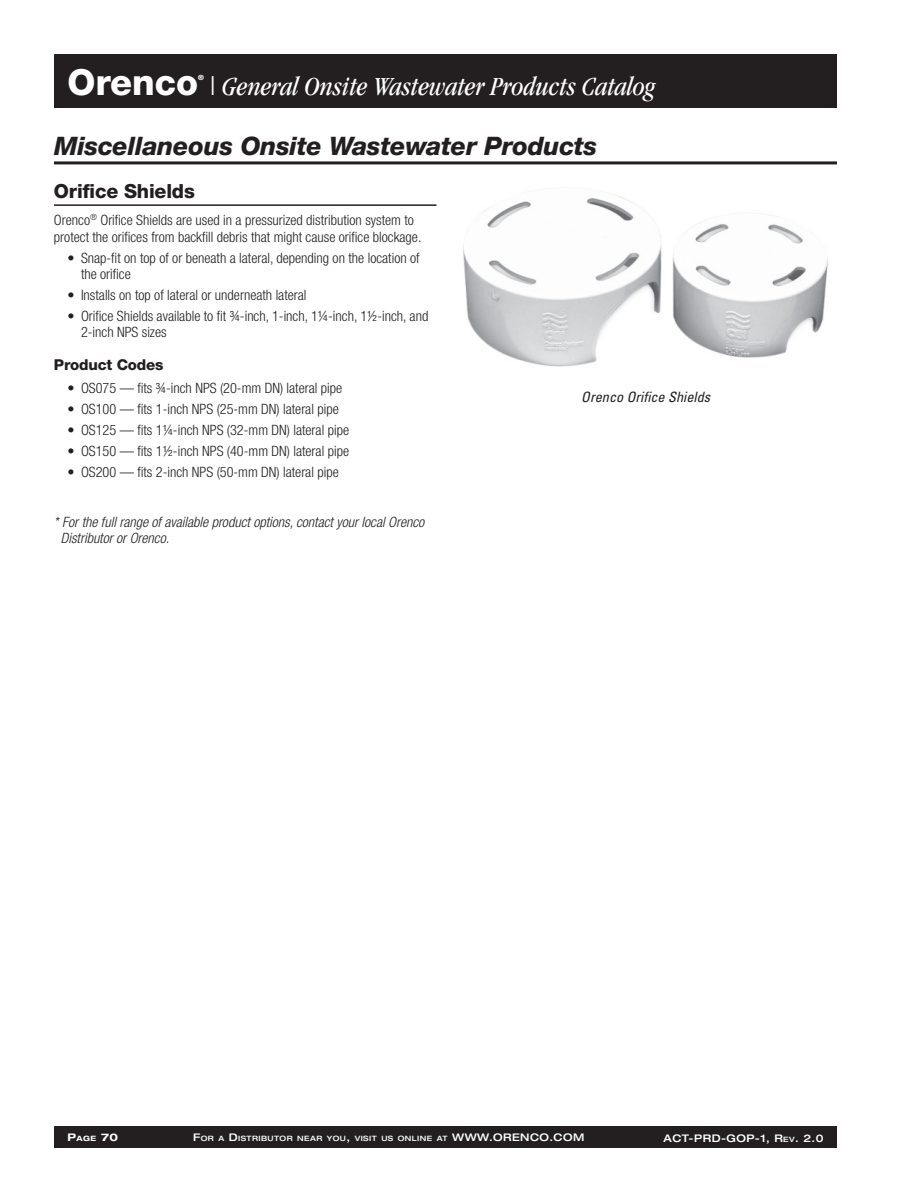
<style>
.page{position:relative;width:918px;height:1188px;background:#fff}
.page>*{position:absolute;margin:0;border:0;box-sizing:border-box;transform-origin:0 0}
.t1{font:800 36px "Helvetica Neue";color:#fff}
.t2{font:italic condensed 27px "Garamond";color:#fff}
.t3{font:italic 800 25.5px "Helvetica Neue";letter-spacing:-.01em;color:#231f20}
.t4{font:800 19.5px "Helvetica Neue";letter-spacing:-.01em;color:#231f20}
.t5{font:800 15px "Helvetica Neue";letter-spacing:-.01em;color:#231f20}
.t6{font:300 condensed 14.25px/16.5px "Helvetica Neue";color:#231f20}
.t7{font:italic 300 condensed 14.25px/16.5px "Helvetica Neue";color:#231f20}
.t8{font:italic condensed 14.25px "Univers";color:#231f20}
.t9{font:500 expanded 10.5px "Helvetica Neue";letter-spacing:.04em;color:#fff}
.t10{font:700 expanded 10.5px "Helvetica Neue";color:#fff}
.t11{font:500 expanded 7.35px "Helvetica Neue";letter-spacing:.055em;color:#fff}
.t12{font:800 7.2px "Helvetica Neue";color:#fff}
.s1{font-size:7.35px}
.s2{font-size:10.5px}
</style>
<div class="page">
<div style="left:54px;top:54px;width:783px;height:54px;background:#231f20"></div>
<div style="left:54px;top:1126px;width:783px;height:22px;background:#231f20"></div>
<hr style="left:54px;top:204px;width:382px;height:2px;background:#231f20">
<img style="left:463px;top:195px;width:365px;height:172px">
<hr style="left:54px;top:161px;width:783px;height:3px;background:#231f20">
<h1 class="t1" style="left:68px;top:69px;width:132px">Orenco</h1>
<p class="t12" style="left:198px;top:75px;width:7px">®</p>
<h2 class="t2" style="left:210px;top:75px;width:447px">| General Onsite Wastewater Products Catalog</h2>
<h3 class="t3" style="left:54px;top:137px;width:545px">Miscellaneous Onsite Wastewater Products</h3>
<h3 class="t4" style="left:54px;top:184px;width:142px">Orifice Shields</h3>
<p class="t6" style="left:54px;top:214px;width:369px">Orenco<sup>®</sup> Orifice Shields are used in a pressurized distribution system to protect the orifices from backfill debris that might cause orifice blockage.</p>
<p class="t6" style="left:81px;top:251px;width:340px;text-indent:-14px">• Snap-fit on top of or beneath a lateral, depending on the location of the orifice</p>
<p class="t6" style="left:67px;top:288px;width:241px">• Installs on top of lateral or underneath lateral</p>
<p class="t6" style="left:81px;top:309px;width:349px;text-indent:-14px">• Orifice Shields available to fit ¾-inch, 1-inch, 1¼-inch, 1½-inch, and<br>2-inch NPS sizes</p>
<p class="t5" style="left:54px;top:359px;width:111px">Product Codes</p>
<p class="t6" style="left:67px;top:382px;width:276px">• OS075 — fits ¾-inch NPS (20-mm DN) lateral pipe</p>
<p class="t6" style="left:67px;top:402px;width:273px">• OS100 — fits 1-inch NPS (25-mm DN) lateral pipe</p>
<p class="t6" style="left:67px;top:423px;width:283px">• OS125 — fits 1¼-inch NPS (32-mm DN) lateral pipe</p>
<p class="t6" style="left:67px;top:444px;width:283px">• OS150 — fits 1½-inch NPS (40-mm DN) lateral pipe</p>
<p class="t6" style="left:67px;top:465px;width:273px">• OS200 — fits 2-inch NPS (50-mm DN) lateral pipe</p>
<p class="t7" style="left:61px;top:515px;width:365px;text-indent:-7px">* For the full range of available product options, contact your local Orenco<br>Distributor or Orenco.</p>
<p class="t8" style="left:581px;top:392px;width:130px">Orenco Orifice Shields</p>
<p class="t10" style="left:68px;top:1133px;width:52px">P<span class="s1">AGE</span> 70</p>
<p class="t11" style="left:193px;top:1136px;width:393px"><span class="s2">F</span>OR A <span class="s2">D</span>ISTRIBUTOR NEAR YOU<span class="s2">,</span> VISIT US ONLINE AT <span class="s2">WWW.ORENCO.COM</span></p>
<p class="t9" style="left:664px;top:1134px;width:161px">ACT-PRD-GOP-1, R<span class="s1">EV</span>. 2.0</p>
</div>
